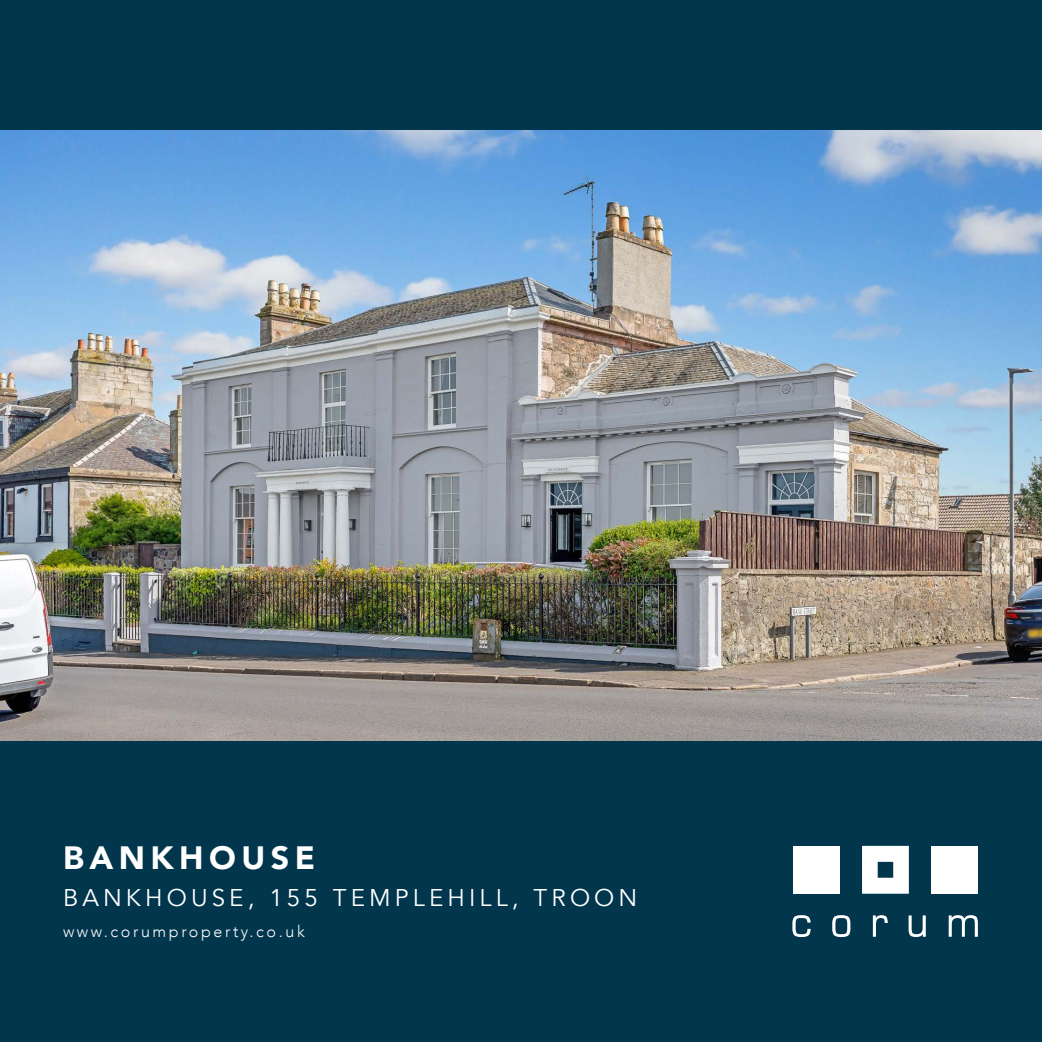
<style>
.page{position:relative;width:1042px;height:1042px;background:#01364d}
.page>*{position:absolute;margin:0;border:0;box-sizing:border-box;transform-origin:0 0}
.t1{font:900 32.2px "Avenir";letter-spacing:.17em;color:#fff}
.t2{font:24.15px "Avenir";letter-spacing:.17em;color:#fff}
.t3{font:300 16.1px "Avenir";letter-spacing:.16em;color:#fff}
</style>
<div class="page">
<img style="left:0;top:131px;width:1042px;height:610px">
<div style="left:931px;top:846px;width:47px;height:47px;background:#fff"></div>
<div style="left:792px;top:846px;width:47px;height:47px;background:#fff"></div>
<svg style="left:862px;top:846px;width:47px;height:47px;background:#e1e7ea"></svg>
<svg style="left:792px;top:915px;width:18px;height:22px"></svg>
<svg style="left:832px;top:915px;width:18px;height:22px"></svg>
<svg style="left:873px;top:915px;width:15px;height:22px"></svg>
<svg style="left:908px;top:915px;width:18px;height:22px"></svg>
<svg style="left:948px;top:915px;width:30px;height:22px"></svg>
<h1 class="t1" style="left:63px;top:830px;width:253px">BANKHOUSE</h1>
<p class="t2" style="left:63px;top:883px;width:576px">BANKHOUSE, 155 TEMPLEHILL, TROON</p>
<p class="t3" style="left:63px;top:922px;width:243px">www.corumproperty.co.uk</p>
</div>
